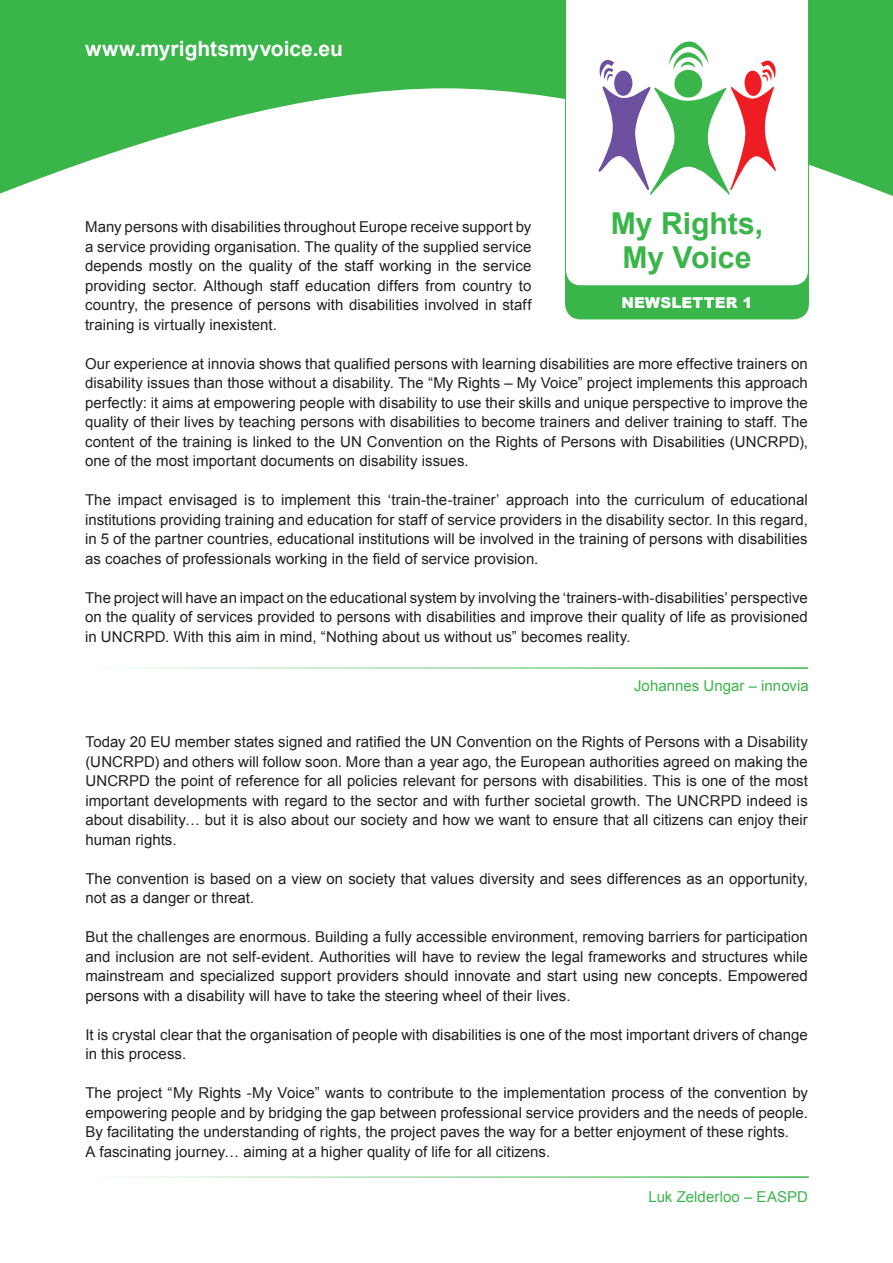
<style>
.page{position:relative;width:893px;height:1263px;background:#fff}
.page>*{position:absolute;margin:0;border:0;box-sizing:border-box;transform-origin:0 0}
.t1{font:700 30.15px/33.8px "Arial";color:#3ab54a;text-align:center}
.t2{font:700 21px "Arial";color:#fff}
.t3{font:15px/19.5px "Arial";letter-spacing:.005em;color:#231f20;text-align:justify}
.t4{font:15px "Arial";letter-spacing:.005em;color:#3ab54a}
.t5{font:900 15px "Arial";letter-spacing:.015em;color:#fff}
</style>
<div class="page">
<svg style="left:0;top:0;width:893px;height:196px;fill:#3ab54a"></svg>
<div style="left:565px;top:240px;width:243px;height:79px;background:#3ab54a;border-radius:15px"></div>
<div style="left:565px;top:240px;width:244px;height:79px;border:1px solid #3ab54a;border-radius:15px"></div>
<svg style="left:565px;top:0;width:244px;height:286px"></svg>
<svg style="left:598px;top:40px;width:178px;height:156px"></svg>
<hr style="left:85px;top:667px;width:723px;height:2px;background:#3ab54a">
<hr style="left:85px;top:1176px;width:724px;height:2px;background:#3ab54a">
<h2 class="t2" style="left:85px;top:34px;width:259px">www.myrightsmyvoice.eu</h2>
<h1 class="t1" style="left:611px;top:207px;width:154px">My Rights,<br>My Voice</h1>
<p class="t3" style="left:85px;top:217px;width:448px">Many persons with disabilities throughout Europe receive support by a service providing organisation. The quality of the supplied service depends mostly on the quality of the staff working in the service providing sector. Although staff education differs from country to country, the presence of persons with disabilities involved in staff training is virtually inexistent.</p>
<p class="t3" style="left:85px;top:354px;width:724px">Our experience at innovia shows that qualified persons with learning disabilities are more effective trainers on disability issues than those without a disability. The “My Rights – My Voice” project implements this approach perfectly: it aims at empowering people with disability to use their skills and unique perspective to improve the quality of their lives by teaching persons with disabilities to become trainers and deliver training to staff. The content of the training is linked to the UN Convention on the Rights of Persons with Disabilities (UNCRPD), one of the most important documents on disability issues.</p>
<p class="t3" style="left:85px;top:490px;width:724px">The impact envisaged is to implement this ‘train-the-trainer’ approach into the curriculum of educational institutions providing training and education for staff of service providers in the disability sector. In this regard, in 5 of the partner countries, educational institutions will be involved in the training of persons with disabilities as coaches of professionals working in the field of service provision.</p>
<p class="t3" style="left:85px;top:588px;width:724px">The project will have an impact on the educational system by involving the ‘trainers-with-disabilities’ perspective on the quality of services provided to persons with disabilities and improve their quality of life as provisioned in UNCRPD. With this aim in mind, “Nothing about us without us” becomes reality.</p>
<p class="t4" style="left:634px;top:676px;width:176px">Johannes Ungar – innovia</p>
<p class="t5" style="left:621px;top:292px;width:133px">NEWSLETTER 1</p>
<p class="t3" style="left:85px;top:732px;width:724px">Today 20 EU member states signed and ratified the UN Convention on the Rights of Persons with a Disability (UNCRPD) and others will follow soon. More than a year ago, the European authorities agreed on making the UNCRPD the point of reference for all policies relevant for persons with disabilities. This is one of the most important developments with regard to the sector and with further societal growth. The UNCRPD indeed is about disability… but it is also about our society and how we want to ensure that all citizens can enjoy their human rights.</p>
<p class="t3" style="left:85px;top:869px;width:724px">The convention is based on a view on society that values diversity and sees differences as an opportunity, not as a danger or threat.</p>
<p class="t3" style="left:85px;top:927px;width:724px">But the challenges are enormous. Building a fully accessible environment, removing barriers for participation and inclusion are not self-evident. Authorities will have to review the legal frameworks and structures while mainstream and specialized support providers should innovate and start using new concepts. Empowered persons with a disability will have to take the steering wheel of their lives.</p>
<p class="t3" style="left:85px;top:1025px;width:724px">It is crystal clear that the organisation of people with disabilities is one of the most important drivers of change in this process.</p>
<p class="t3" style="left:85px;top:1083px;width:724px;text-align:left">The project “My Rights -My Voice” wants to contribute to the implementation process of the convention by empowering people and by bridging the gap between professional service providers and the needs of people.<br>By facilitating the understanding of rights, the project paves the way for a better enjoyment of these rights.<br>A fascinating journey… aiming at a higher quality of life for all citizens.</p>
<p class="t4" style="left:648px;top:1187px;width:161px">Luk Zelderloo – EASPD</p>
</div>
